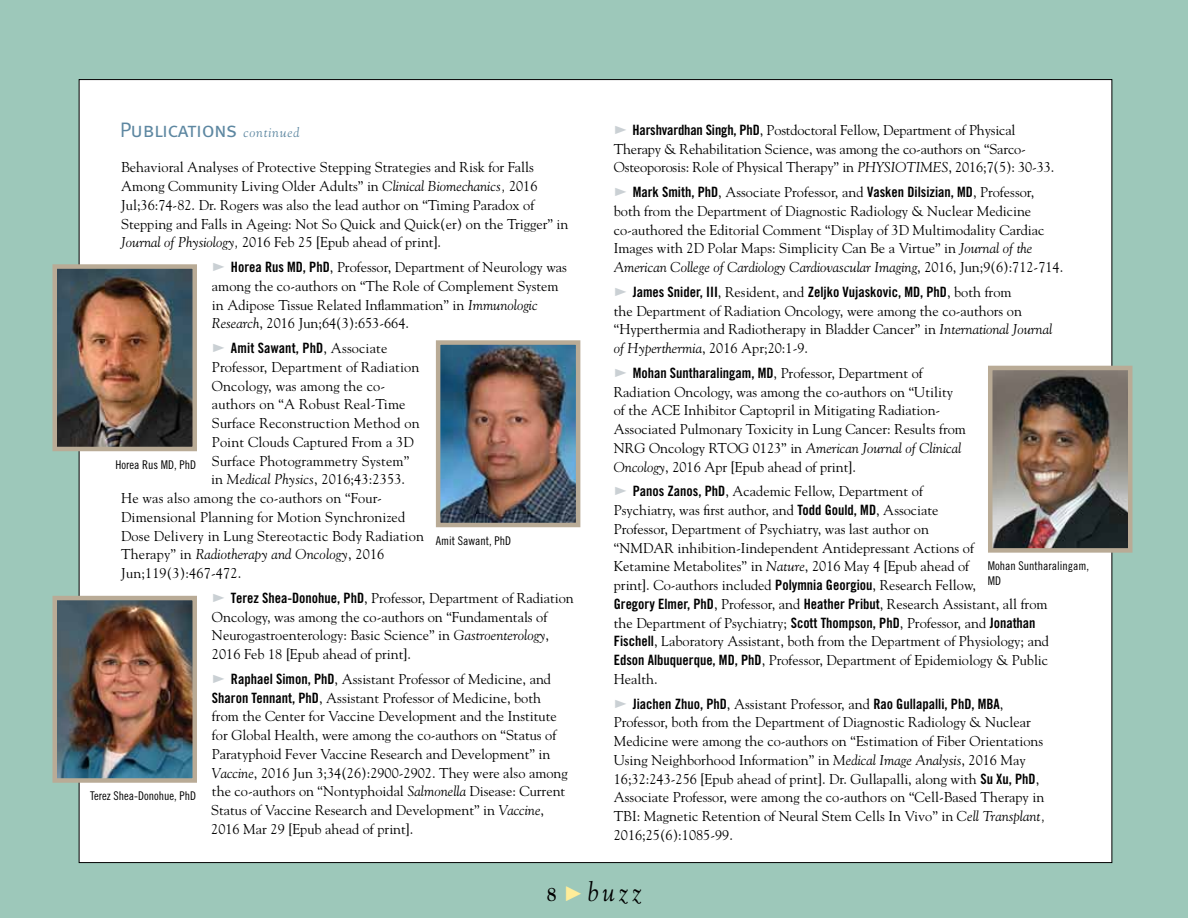
<style>
.page{position:relative;width:1188px;height:918px;background:#9dc8ba}
.page>*{position:absolute;margin:0;border:0;box-sizing:border-box;transform-origin:0 0}
.t1{font:italic 27px "Goudy";color:#000;scale:.9 1}
.t2{font:21px "Meta Normal Caps";letter-spacing:-.025em;color:#5d87a1}
.t3{font:14.25px/18.8px "Goudy";color:#000}
.t4{font:14.25px "Trade Gothic Bold Cond Twenty";color:#000}
.t5{font:italic 14.25px "Goudy";letter-spacing:.01em;color:#000}
.t6{font:12px/15px "Trade Gothic Cond Eighteen";color:#000}
.s1{font-family:"Goudy";font-style:italic;font-size:13.5px}
.s2{font-family:"Trade Gothic Bold Cond Twenty"}
.s3{font-style:italic}
.s4{font-family:"Goudy"}
.s5{font-style:normal}
.s6{font-weight:700;font-style:normal;font-size:19.5px}
</style>
<div class="page">
<div style="left:79px;top:80px;width:1033px;height:783px;background:#fff"></div>
<img style="left:993px;top:371px;width:134px;height:177px">
<div style="left:988px;top:366px;width:144px;height:187px;border:4px solid #b9ab96"></div>
<img style="left:57px;top:601px;width:135px;height:177px">
<div style="left:52px;top:596px;width:145px;height:187px;border:4px solid #b9ab96"></div>
<img style="left:57px;top:269px;width:135px;height:177px">
<div style="left:52px;top:264px;width:145px;height:187px;border:4px solid #b9ab96"></div>
<img style="left:441px;top:345px;width:134px;height:177px">
<div style="left:436px;top:340px;width:144px;height:187px;border:4px solid #b9ab96"></div>
<h2 class="t2" style="left:120px;top:117px;width:181px">Publications <span class="s1">continued</span></h2>
<p class="t3" style="left:614px;top:120px;width:442px;text-indent:19px"><span class="s2">Harshvardhan Singh, PhD</span>, Postdoctoral Fellow, Department of Physical<br>Therapy &amp; Rehabilitation Science, was among the co-authors on “Sarco-<br>Osteoporosis: Role of Physical Therapy” in <span class="s3">PHYSIOTIMES</span>, 2016;7(5): 30-33.</p>
<p class="t3" style="left:614px;top:182px;width:451px;text-indent:19px"><span class="s2">Mark Smith, PhD</span>, Associate Professor, and <span class="s2">Vasken Dilsizian, MD</span>, Professor, both from the Department of Diagnostic Radiology &amp; Nuclear Medicine co-authored the Editorial Comment “Display of 3D Multimodality Cardiac Images with 2D Polar Maps: Simplicity Can Be a Virtue” in <span class="s3">Journal of the American College of Cardiology Cardiovascular Imaging</span>, 2016, Jun;9(6):712-714.</p>
<p class="t4" style="left:633px;top:283px;width:380px">James Snider, III<span class="s4">, Resident, and</span> Zeljko Vujaskovic, MD, PhD<span class="s4">, both from</span></p>
<p class="t3" style="left:614px;top:301px;width:440px">the Department of Radiation Oncology, were among the co-authors on “Hyperthermia and Radiotherapy in Bladder Cancer” in <span class="s3">International Journal of Hyperthermia</span>, 2016 Apr;20:1-9.</p>
<p class="t3" style="left:614px;top:363px;width:354px;text-indent:19px"><span class="s2">Mohan Suntharalingam, MD</span>, Professor, Department of Radiation Oncology, was among the co-authors on “Utility of the ACE Inhibitor Captopril in Mitigating Radiation-Associated Pulmonary Toxicity in Lung Cancer: Results from NRG Oncology RTOG 0123” in <span class="s3">American Journal of Clinical Oncology</span>, 2016 Apr [Epub ahead of print].</p>
<p class="t3" style="left:614px;top:482px;width:437px;text-indent:19px"><span class="s2">Panos Zanos, PhD</span>, Academic Fellow, Department of<br>Psychiatry, was first author, and <span class="s2">Todd Gould, MD</span>, Associate<br>Professor, Department of Psychiatry, was last author on<br>“NMDAR inhibition-Iindependent Antidepressant Actions of<br>Ketamine Metabolites” in <span class="s3">Nature</span>, 2016 May 4 [Epub ahead of<br>print]. Co-authors included <span class="s2">Polymnia Georgiou</span>, Research Fellow,<br><span class="s2">Gregory Elmer, PhD</span>, Professor, and <span class="s2">Heather Pribut</span>, Research Assistant, all from the Department of Psychiatry; <span class="s2">Scott Thompson, PhD</span>, Professor, and <span class="s2">Jonathan Fischell</span>, Laboratory Assistant, both from the Department of Physiology; and <span class="s2">Edson Albuquerque, MD, PhD</span>, Professor, Department of Epidemiology &amp; Public Health.</p>
<p class="t4" style="left:633px;top:695px;width:372px">Jiachen Zhuo, PhD<span class="s4">, Assistant Professor, and</span> Rao Gullapalli, PhD, MBA<span class="s4">,</span></p>
<p class="t3" style="left:614px;top:713px;width:433px">Professor, both from the Department of Diagnostic Radiology &amp; Nuclear Medicine were among the co-authors on “Estimation of Fiber Orientations Using Neighborhood Information” in <span class="s3">Medical Image Analysis</span>, 2016 May 16;32:243-256 [Epub ahead of print]. Dr. Gullapalli, along with <span class="s2">Su Xu, PhD</span>, Associate Professor, were among the co-authors on “Cell-Based Therapy in TBI: Magnetic Retention of Neural Stem Cells In Vivo” in <span class="s3">Cell Transplant, </span>2016;25(6):1085-99.</p>
<p class="t3" style="left:121px;top:158px;width:449px">Behavioral Analyses of Protective Stepping Strategies and Risk for Falls Among Community Living Older Adults” in <span class="s3">Clinical Biomechanics,</span> 2016<br>Jul;36:74-82. Dr. Rogers was also the lead author on “Timing Paradox of Stepping and Falls in Ageing: Not So Quick and Quick(er) on the Trigger” in <span class="s3">Journal of Physiology,</span> 2016 Feb 25 [Epub ahead of print].</p>
<p class="t3" style="left:212px;top:257px;width:356px;text-indent:19px"><span class="s2">Horea Rus MD, PhD</span>, Professor, Department of Neurology was among the co-authors on “The Role of Complement System in Adipose Tissue Related Inflammation” in <span class="s3">Immunologic Research</span>, 2016 Jun;64(3):653-664.</p>
<p class="t4" style="left:231px;top:339px;width:158px">Amit Sawant, PhD<span class="s4">, Associate</span></p>
<p class="t3" style="left:212px;top:357px;width:209px">Professor, Department of Radiation</p>
<p class="t3" style="left:212px;top:376px;width:175px">Oncology, was among the co-</p>
<p class="t3" style="left:212px;top:395px;width:195px">authors on “A Robust Real-Time</p>
<p class="t3" style="left:212px;top:413px;width:209px">Surface Reconstruction Method on</p>
<p class="t3" style="left:212px;top:432px;width:203px">Point Clouds Captured From a 3D</p>
<p class="t3" style="left:212px;top:451px;width:199px">Surface Photogrammetry System”</p>
<p class="t3" style="left:211px;top:470px;width:196px">in <span class="s3">Medical Physics</span>, 2016;43:2353.</p>
<p class="t3" style="left:121px;top:488px;width:262px">He was also among the co-authors on “Four-</p>
<p class="t3" style="left:121px;top:507px;width:286px">Dimensional Planning for Motion Synchronized</p>
<p class="t3" style="left:121px;top:526px;width:304px">Dose Delivery in Lung Stereotactic Body Radiation</p>
<p class="t5" style="left:121px;top:546px;width:265px"><span class="s5">Therapy” in</span> Radiotherapy and Oncology<span class="s5">, 2016</span></p>
<p class="t3" style="left:121px;top:563px;width:122px">Jun;119(3):467-472.</p>
<p class="t3" style="left:212px;top:588px;width:363px;text-indent:19px"><span class="s2">Terez Shea-Donohue, PhD</span>, Professor, Department of Radiation Oncology, was among the co-authors on “Fundamentals of Neurogastroenterology: Basic Science” in <span class="s3">Gastroenterology</span>, 2016 Feb 18 [Epub ahead of print].</p>
<p class="t3" style="left:211px;top:669px;width:358px;text-indent:20px"><span class="s2">Raphael Simon, PhD</span>, Assistant Professor of Medicine, and <span class="s2">Sharon Tennant, PhD</span>, Assistant Professor of Medicine, both from the Center for Vaccine Development and the Institute for Global Health, were among the co-authors on “Status of Paratyphoid Fever Vaccine Research and Development” in <span class="s3">Vaccine</span>, 2016 Jun 3;34(26):2900-2902. They were also among the co-authors on “Nontyphoidal <span class="s3">Salmonella</span> Disease: Current Status of Vaccine Research and Development” in <span class="s3">Vaccine</span>, 2016 Mar 29 [Epub ahead of print].</p>
<p class="t6" style="left:115px;top:457px;width:82px">Horea Rus MD, PhD</p>
<p class="t6" style="left:436px;top:533px;width:77px">Amit Sawant, PhD</p>
<p class="t6" style="left:988px;top:558px;width:103px">Mohan Suntharalingam,<br>MD</p>
<p class="t6" style="left:90px;top:788px;width:107px">Terez Shea-Donohue, PhD</p>
<h1 class="t1" style="left:547px;top:875px;width:107px"><span class="s6">8</span> buzz</h1>
</div>
